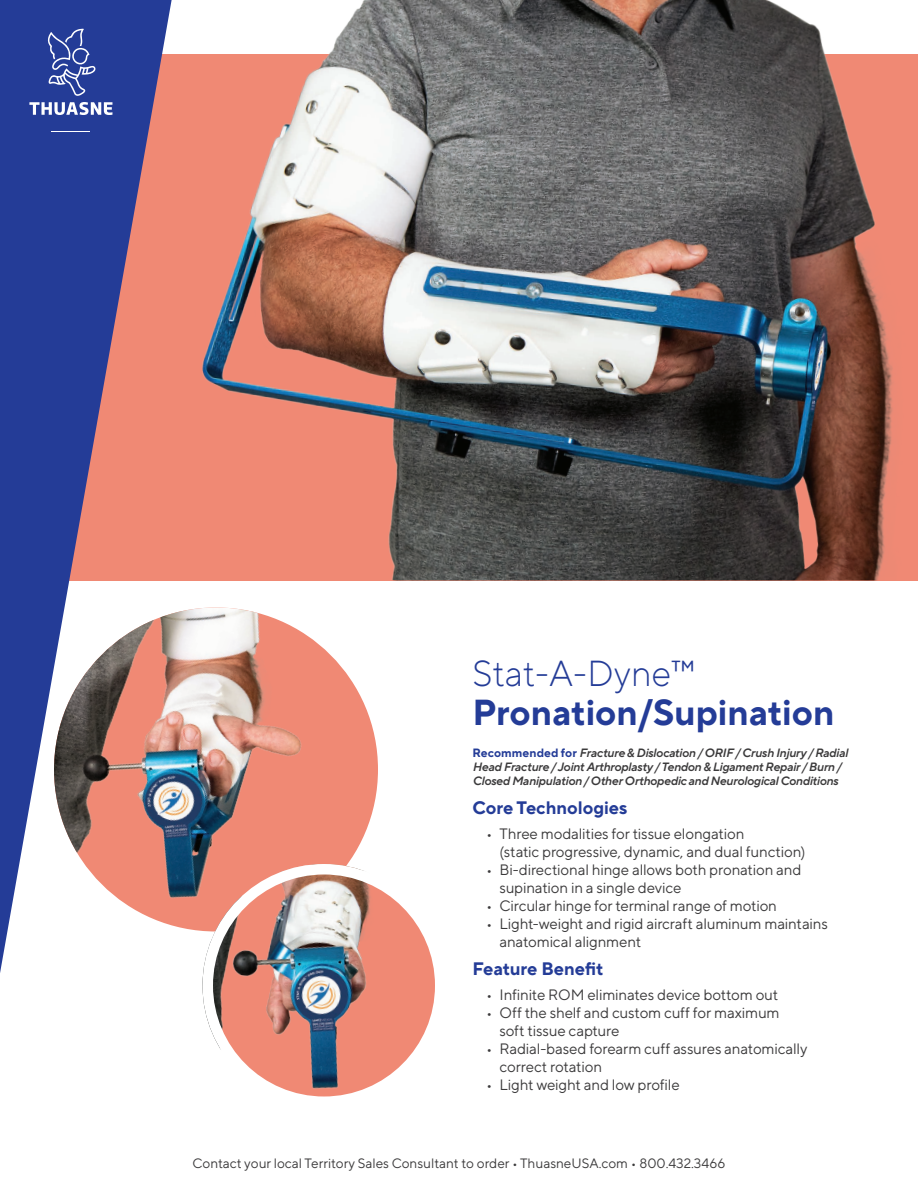
<style>
.page{position:relative;width:918px;height:1188px;background:#fff}
.page>*{position:absolute;margin:0;border:0;box-sizing:border-box;transform-origin:0 0}
.Header_1{font:700 36px/39px "TT Norms Pro";color:#243c97}
.t1{font:700 18px "TT Norms Pro";color:#243c97}
.t2{font:15px/18px "TT Norms Pro";letter-spacing:-.01em;color:#3b3a3b}
.t3{font:13.5px "TT Norms Pro";color:#3b3a3b}
.t4{font:italic 600 12px/14.4px "TT Norms Pro";letter-spacing:-.02em;color:#3b3a3b}
.s1{font-weight:300}
.s2{font-weight:700;font-style:normal;color:#243c97}
</style>
<div class="page">
<img style="left:54px;top:608px;width:324px;height:324px;border-radius:162px">
<img style="left:174px;top:0;width:744px;height:580px">
<img style="left:202px;top:864px;width:244px;height:243px;border-radius:122px">
<div style="left:202px;top:864px;width:244px;height:243px;border:10px solid #fff;border-radius:50%"></div>
<svg style="left:0;top:0;width:174px;height:973px"></svg>
<div style="left:0;top:0;width:142px;height:144px;background:#243c97"></div>
<svg style="left:29px;top:102px;width:83px;height:13px"></svg>
<svg style="left:48px;top:29px;width:48px;height:67px"></svg>
<hr style="left:52px;top:131px;width:38px;height:1px;background:#fff">
<p class="Header_1" style="left:472px;top:651px;width:363px"><span class="s1">Stat-A-Dyne™<br></span>Pronation/Supination</p>
<p class="t4" style="left:472px;top:744px;width:377px"><span class="s2">Recommended for</span> Fracture &amp; Dislocation / ORIF / Crush Injury / Radial<br>Head Fracture / Joint Arthroplasty / Tendon &amp; Ligament Repair / Burn /<br>Closed Manipulation / Other Orthopedic and Neurological Conditions</p>
<p class="t1" style="left:472px;top:794px;width:156px">Core Technologies</p>
<p class="t2" style="left:500px;top:823px;width:308px;text-indent:-14px">• Three modalities for tissue elongation<br>(static progressive, dynamic, and dual function)</p>
<p class="t2" style="left:500px;top:859px;width:304px;text-indent:-14px">• Bi-directional hinge allows both pronation and supination in a single device</p>
<p class="t2" style="left:486px;top:895px;width:292px">• Circular hinge for terminal range of motion</p>
<p class="t2" style="left:500px;top:913px;width:330px;text-indent:-14px">• Light-weight and rigid aircraft aluminum maintains anatomical alignment</p>
<p class="t1" style="left:472px;top:955px;width:132px">Feature Benefit</p>
<p class="t2" style="left:486px;top:984px;width:294px">• Infinite ROM eliminates device bottom out</p>
<p class="t2" style="left:500px;top:1002px;width:282px;text-indent:-14px">• Off the shelf and custom cuff for maximum soft tissue capture</p>
<p class="t2" style="left:500px;top:1038px;width:309px;text-indent:-14px">• Radial-based forearm cuff assures anatomically correct rotation</p>
<p class="t2" style="left:486px;top:1074px;width:195px">• Light weight and low profile</p>
<p class="t3" style="left:193px;top:1153px;width:534px">Contact your local Territory Sales Consultant to order • ThuasneUSA.com • 800.432.3466</p>
</div>
